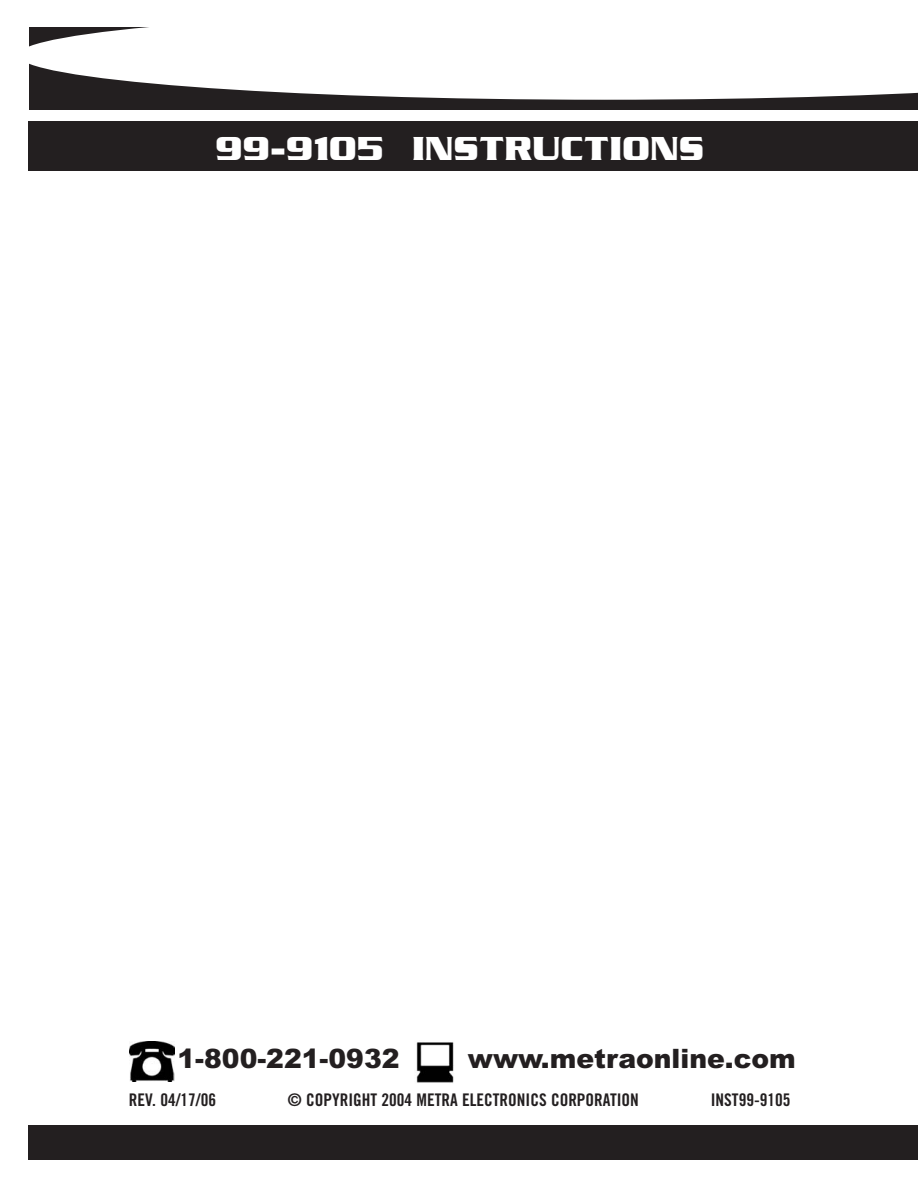
<style>
.page{position:relative;width:918px;height:1188px;background:#fff}
.page>*{position:absolute;margin:0;border:0;box-sizing:border-box;transform-origin:0 0}
.t1{font:700 36px "Serpentine ICG";color:#fff}
.t2{font:900 26.7px "Arial";color:#231f20}
.t3{font:17.4px "Trade Gothic Bold Cond Twenty";color:#231f20}
</style>
<div class="page">
<div style="left:29px;top:28px;width:889px;height:82px;background:#231f20"></div>
<svg style="left:29px;top:27px;width:889px;height:73px;fill:#fff"></svg>
<div style="left:29px;top:121px;width:889px;height:49px;background:#231f20"></div>
<div style="left:28px;top:1125px;width:890px;height:35px;background:#231f20"></div>
<img style="left:416px;top:1042px;width:38px;height:41px">
<img style="left:129px;top:1041px;width:45px;height:41px">
<h1 class="t1" style="left:215px;top:126px;width:491px">99-9105 INSTRUCTIONS</h1>
<h2 class="t2" style="left:178px;top:1043px;width:223px">1-800-221-0932</h2>
<h2 class="t2" style="left:468px;top:1043px;width:329px">www.metraonline.com</h2>
<p class="t3" style="left:129px;top:1093px;width:89px">REV. 04/17/06</p>
<p class="t3" style="left:288px;top:1093px;width:352px">© COPYRIGHT 2004 METRA ELECTRONICS CORPORATION</p>
<p class="t3" style="left:711px;top:1093px;width:81px">INST99-9105</p>
</div>
